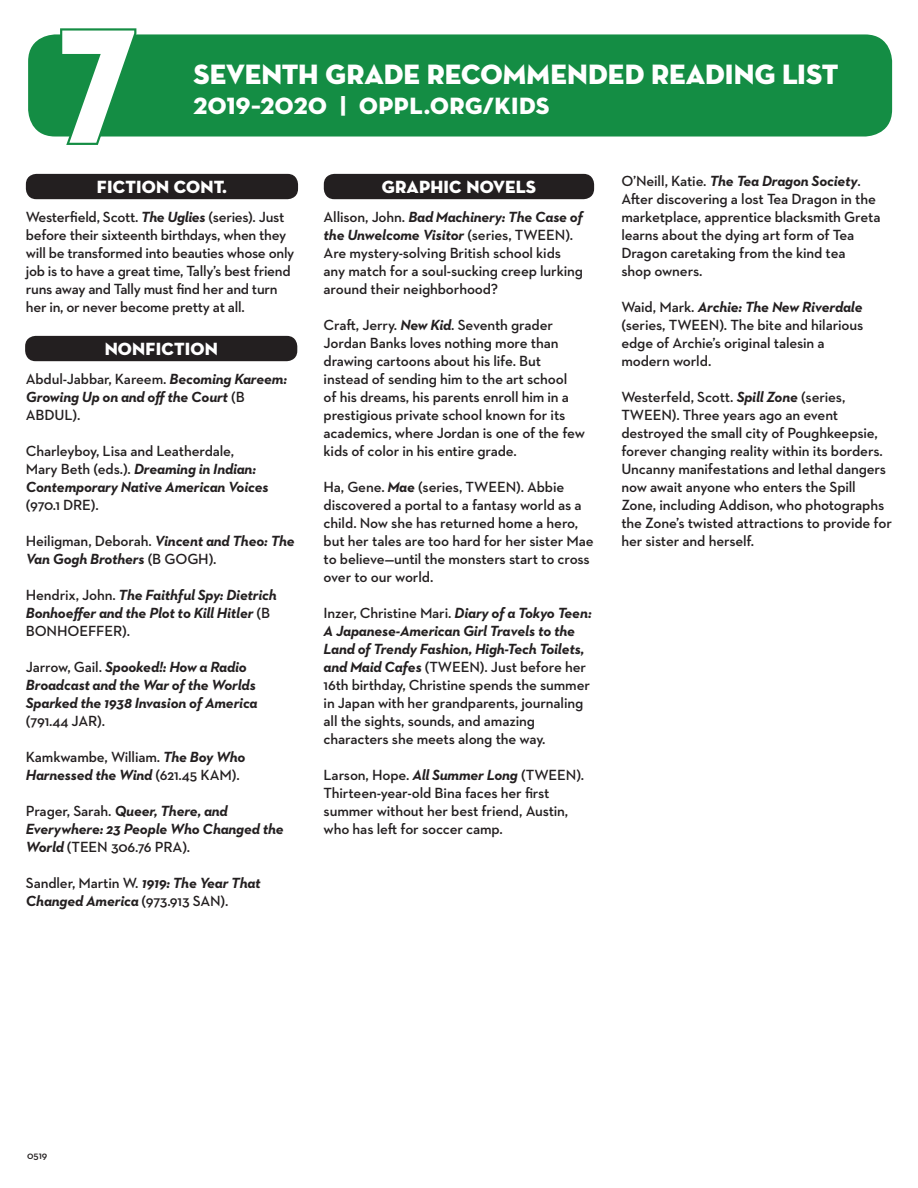
<style>
.page{position:relative;width:918px;height:1188px;background:#fff}
.page>*{position:absolute;margin:0;border:0;box-sizing:border-box;transform-origin:0 0}
.t1{font:165px "Neutraface Condensed Titling";color:#fff}
.List_Paragraph{font:28.5px "Neutraface Display Titling";letter-spacing:.005em;color:#fff}
.List_Paragraph-2{font:24px "Neutraface Display Titling";letter-spacing:.015em;color:#fff}
.List_Paragraph-3{font:18px "Neutraface Display Titling";letter-spacing:.01em;color:#fff}
.List_Paragraph-4{font:600 15px/18px "Neutraface 2 Text";letter-spacing:-.01em;color:#231f20}
.List_Paragraph-5{font:italic 700 15px/18px "Neutraface 2 Text";letter-spacing:-.01em;color:#231f20}
.t2{font:600 10.5px "Neutraface Text";color:#231f20}
.s1{font-weight:700;font-style:italic}
.s2{font-weight:600;font-style:normal}
</style>
<div class="page">
<div style="left:26px;top:174px;width:272px;height:25px;background:#231f20;border-radius:10px"></div>
<div style="left:25px;top:336px;width:272px;height:25px;background:#231f20;border-radius:10px"></div>
<div style="left:324px;top:174px;width:270px;height:25px;background:#231f20;border-radius:10px"></div>
<div style="left:28px;top:34px;width:864px;height:103px;background:#148d44;border-radius:27px"></div>
<svg style="left:58px;top:28px;width:81px;height:117px"></svg>
<p class="t1" style="left:59px;top:-7px;width:78px">7</p>
<p class="List_Paragraph" style="left:193px;top:57px;width:646px">SEVENTH GRADE RECOMMENDED READING LIST</p>
<p class="List_Paragraph-2" style="left:194px;top:91px;width:357px">2019–2020 | OPPL.ORG/KIDS</p>
<p class="List_Paragraph-3" style="left:97px;top:176px;width:132px">FICTION CONT.</p>
<p class="List_Paragraph-4" style="left:26px;top:207px;width:270px">Westerfield, Scott. <span class="s1">The Uglies</span> (series). Just before their sixteenth birthdays, when they will be transformed into beauties whose only job is to have a great time, Tally’s best friend runs away and Tally must find her and turn her in, or never become pretty at all.</p>
<p class="List_Paragraph-3" style="left:105px;top:338px;width:115px">NONFICTION</p>
<p class="List_Paragraph-5" style="left:26px;top:369px;width:263px"><span class="s2">Abdul-Jabbar, Kareem.</span> Becoming Kareem:<br>Growing Up on and off the Court <span class="s2">(B<br>ABDUL).</span></p>
<p class="List_Paragraph-4" style="left:26px;top:441px;width:244px">Charleyboy, Lisa and Leatherdale,<br>Mary Beth (eds.). <span class="s1">Dreaming in Indian:<br>Contemporary Native American Voices </span>(970.1 DRE).</p>
<p class="List_Paragraph-5" style="left:26px;top:531px;width:270px"><span class="s2">Heiligman, Deborah.</span> Vincent and Theo: The<br>Van Gogh Brothers <span class="s2">(B GOGH).</span></p>
<p class="List_Paragraph-5" style="left:26px;top:585px;width:252px"><span class="s2">Hendrix, John.</span> The Faithful Spy: Dietrich<br>Bonhoeffer and the Plot to Kill Hitler <span class="s2">(B<br>BONHOEFFER).</span></p>
<p class="List_Paragraph-5" style="left:26px;top:657px;width:233px"><span class="s2">Jarrow, Gail.</span> Spooked!: How a Radio<br>Broadcast and the War of the Worlds<br>Sparked the 1938 Invasion of America <span class="s2">(791.44 JAR).</span></p>
<p class="List_Paragraph-4" style="left:26px;top:747px;width:221px">Kamkwambe, William. <span class="s1">The Boy Who<br>Harnessed the Wind</span> (621.45 KAM).</p>
<p class="List_Paragraph-5" style="left:26px;top:801px;width:259px"><span class="s2">Prager, Sarah.</span> Queer, There, and<br>Everywhere: 23 People Who Changed the<br>World <span class="s2">(TEEN 306.76 PRA).</span></p>
<p class="List_Paragraph-5" style="left:26px;top:873px;width:236px"><span class="s2">Sandler, Martin W.</span> 1919: The Year That<br>Changed America <span class="s2">(973.913 SAN).</span></p>
<p class="List_Paragraph-3" style="left:382px;top:176px;width:156px">GRAPHIC NOVELS</p>
<p class="List_Paragraph-4" style="left:324px;top:207px;width:261px">Allison, John. <span class="s1">Bad Machinery: The Case of the Unwelcome Visitor</span> (series, TWEEN).<br>Are mystery-solving British school kids any match for a soul-sucking creep lurking around their neighborhood?</p>
<p class="List_Paragraph-4" style="left:324px;top:315px;width:263px">Craft, Jerry. <span class="s1">New Kid</span>. Seventh grader Jordan Banks loves nothing more than drawing cartoons about his life. But instead of sending him to the art school<br>of his dreams, his parents enroll him in a prestigious private school known for its academics, where Jordan is one of the few kids of color in his entire grade.</p>
<p class="List_Paragraph-4" style="left:324px;top:477px;width:272px">Ha, Gene. <span class="s1">Mae</span> (series, TWEEN). Abbie discovered a portal to a fantasy world as a child. Now she has returned home a hero, but her tales are too hard for her sister Mae to believe—until the monsters start to cross over to our world.</p>
<p class="List_Paragraph-4" style="left:324px;top:603px;width:270px">Inzer, Christine Mari. <span class="s1">Diary of a Tokyo Teen:</span></p>
<p class="List_Paragraph-4" style="left:324px;top:621px;width:268px"><span class="s1">A Japanese-American Girl Travels to the Land of Trendy Fashion, High-Tech Toilets, and Maid Cafes</span> (TWEEN). Just before her 16th birthday, Christine spends the summer in Japan with her grandparents, journaling all the sights, sounds, and amazing characters she meets along the way.</p>
<p class="List_Paragraph-4" style="left:324px;top:765px;width:262px">Larson, Hope. <span class="s1">All Summer Long</span> (TWEEN).<br>Thirteen-year-old Bina faces her first summer without her best friend, Austin, who has left for soccer camp.</p>
<p class="List_Paragraph-4" style="left:621px;top:171px;width:261px">O’Neill, Katie. <span class="s1">The Tea Dragon Society</span>.<br>After discovering a lost Tea Dragon in the marketplace, apprentice blacksmith Greta learns about the dying art form of Tea Dragon caretaking from the kind tea</p>
<p class="List_Paragraph-4" style="left:621px;top:261px;width:83px">shop owners.</p>
<p class="List_Paragraph-4" style="left:621px;top:297px;width:243px;text-align:justify">Waid, Mark. <span class="s1">Archie: The New Riverdale </span>(series, TWEEN). The bite and hilarious edge of Archie’s original talesin a</p>
<p class="List_Paragraph-4" style="left:621px;top:351px;width:92px">modern world.</p>
<p class="List_Paragraph-4" style="left:621px;top:387px;width:272px">Westerfeld, Scott. <span class="s1">Spill Zone</span> (series, TWEEN). Three years ago an event destroyed the small city of Poughkeepsie, forever changing reality within its borders.<br>Uncanny manifestations and lethal dangers now await anyone who enters the Spill Zone, including Addison, who photographs the Zone’s twisted attractions to provide for her sister and herself.</p>
<p class="t2" style="left:27px;top:1149px;width:22px">0519</p>
</div>
